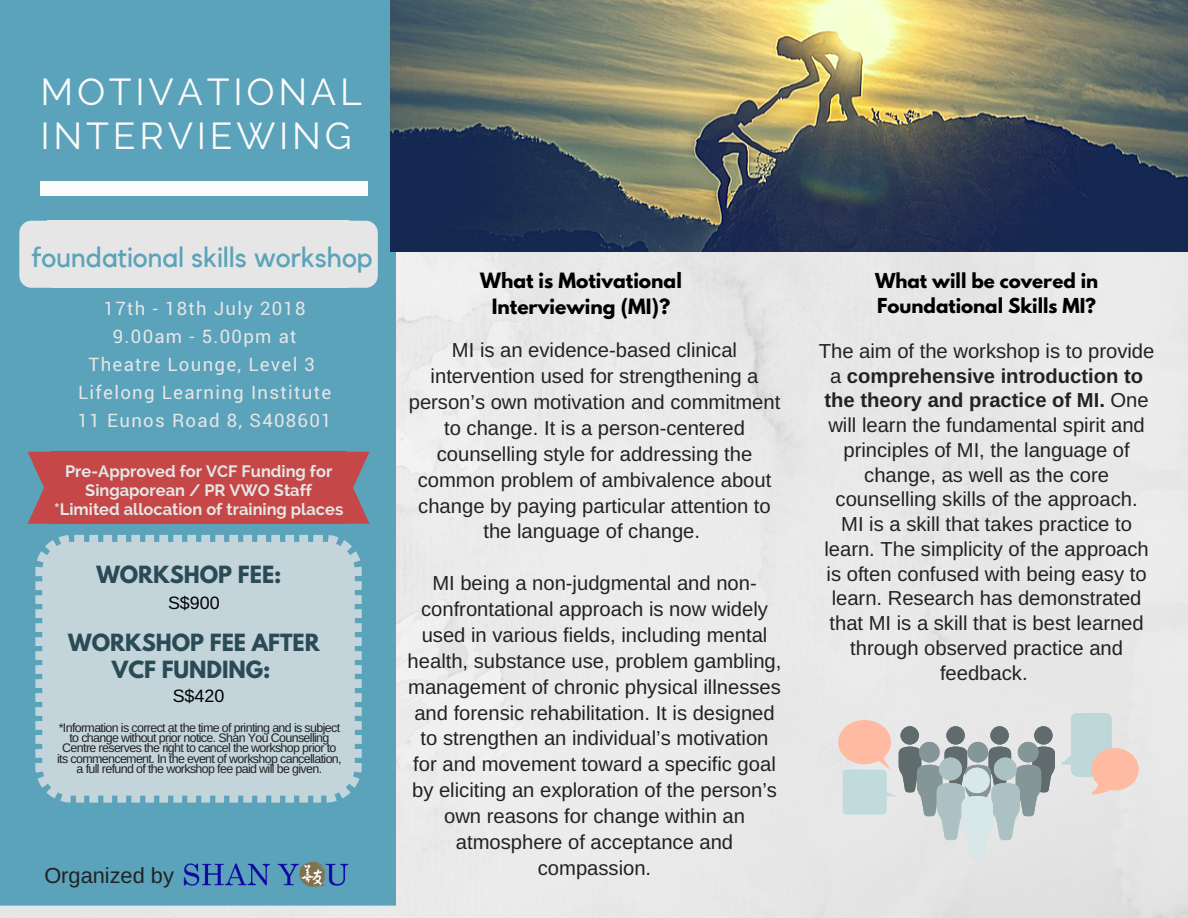
<style>
.page{position:relative;width:1188px;height:918px;background:#fff}
.page>*{position:absolute;margin:0;border:0;box-sizing:border-box;transform-origin:0 0}
.t1{font:37.35px/43.8px "Raleway";letter-spacing:.1em;color:#fbfbfb}
.t2{font:27.9px "Kollektif";color:#5ca3ba}
.t3{font:21.75px "Arimo";color:#222}
.t4{font:700 21px/27px "League Spartan";color:#2a4b55;text-align:center}
.t5{font:20.25px/25.8px "Arimo";color:#222;text-align:center}
.t6{font:700 18.75px/25.8px "League Spartan";color:#000;text-align:center}
.t7{font:18.6px/28.2px "Roboto";letter-spacing:.07em;color:#e6e6e6;text-align:center}
.t8{font:700 18.3px/24.8px "League Spartan";color:#000}
.t9{font:17.85px "Arimo";color:#000}
.t10{font:700 16.5px/19.2px "Raleway";color:#e6e6e6;text-align:center}
.t11{font:12.45px/10.2px "Arimo";letter-spacing:-.05em;color:#222;text-align:center}
.s1{font-weight:700}
</style>
<div class="page">
<div style="left:0;top:0;width:396px;height:906px;background:#5ba2bb"></div>
<div style="left:41px;top:181px;width:327px;height:15px;background:#fbfbfb"></div>
<div style="left:47px;top:221px;width:301px;height:34px;background:#e6e6e6"></div>
<div style="left:19px;top:221px;width:34px;height:67px;background:#e6e6e6"></div>
<div style="left:53px;top:254px;width:295px;height:34px;background:#e6e6e6"></div>
<svg style="left:348px;top:221px;width:30px;height:67px;background:#e0e3e4"></svg>
<svg style="left:35px;top:535px;width:45px;height:267px;background:#b4ccd6"></svg>
<svg style="left:317px;top:535px;width:45px;height:267px;background:#b8ced7"></svg>
<div style="left:80px;top:535px;width:237px;height:267px;background:#c3d4db"></div>
<img style="left:390px;top:0;width:798px;height:252px">
<svg style="left:1061px;top:713px;width:16px;height:63px"></svg>
<div style="left:1077px;top:713px;width:29px;height:63px;background:#bed7d9"></div>
<svg style="left:1091px;top:713px;width:47px;height:81px"></svg>
<svg style="left:838px;top:720px;width:217px;height:139px;background:#c4c8c8"></svg>
<svg style="left:28px;top:452px;width:23px;height:71px"></svg>
<div style="left:51px;top:452px;width:296px;height:71px;background:#c54747"></div>
<svg style="left:347px;top:452px;width:22px;height:71px"></svg>
<img style="left:183px;top:861px;width:166px;height:27px">
<h1 class="t1" style="left:40px;top:70px;width:323px">MOTIVATIONAL<br>INTERVIEWING</h1>
<h2 class="t2" style="left:31px;top:244px;width:343px">foundational skills workshop</h2>
<p class="t7" style="left:78px;top:293px;width:255px">17th - 18th July 2018<br>9.00am - 5.00pm at<br>Theatre Lounge, Level 3<br>Lifelong Learning Institute<br>11 Eunos Road 8, S408601</p>
<p class="t10" style="left:54px;top:462px;width:291px">Pre-Approved for VCF Funding for<br>Singaporean / PR VWO Staff *Limited allocation of training places</p>
<p class="t4" style="left:96px;top:564px;width:187px">WORKSHOP FEE:</p>
<p class="t9" style="left:168px;top:592px;width:53px">S$900</p>
<p class="t4" style="left:68px;top:632px;width:253px">WORKSHOP FEE AFTER<br>VCF FUNDING:</p>
<p class="t9" style="left:173px;top:686px;width:53px">S$420</p>
<p class="t11" style="left:57px;top:723px;width:286px">*Information is correct at the time of printing and is subject to change without prior notice. Shan You Counselling Centre reserves the right to cancel the workshop prior to its commencement. In the event of workshop cancellation, a full refund of the workshop fee paid will be given.</p>
<p class="t3" style="left:44px;top:863px;width:131px">Organized by</p>
<p class="t6" style="left:480px;top:270px;width:203px">What is Motivational<br>Interviewing (MI)?</p>
<p class="t8" style="left:875px;top:271px;width:225px">What will be covered in<br>Foundational Skills MI?</p>
<p class="t5" style="left:409px;top:337px;width:373px">MI is an evidence-based clinical intervention used for strengthening a person’s own motivation and commitment to change. It is a person-centered counselling style for addressing the common problem of ambivalence about change by paying particular attention to the language of change.</p>
<p class="t5" style="left:408px;top:570px;width:375px">MI being a non-judgmental and non&shy;confrontational approach is now widely used in various fields, including mental health, substance use, problem gambling, management of chronic physical illnesses and forensic rehabilitation. It is designed to strengthen an individual’s motivation for and movement toward a specific goal by eliciting an exploration of the person’s own reasons for change within an atmosphere of acceptance and compassion.</p>
<p class="t5" style="left:819px;top:339px;width:337px;line-height:24.8px">The aim of the workshop is to provide a <span class="s1">comprehensive introduction to the theory and practice of MI.</span> One will learn the fundamental spirit and principles of MI, the language of change, as well as the core counselling skills of the approach.<br>MI is a skill that takes practice to learn. The simplicity of the approach is often confused with being easy to learn. Research has demonstrated that MI is a skill that is best learned through observed practice and feedback.</p>
</div>
